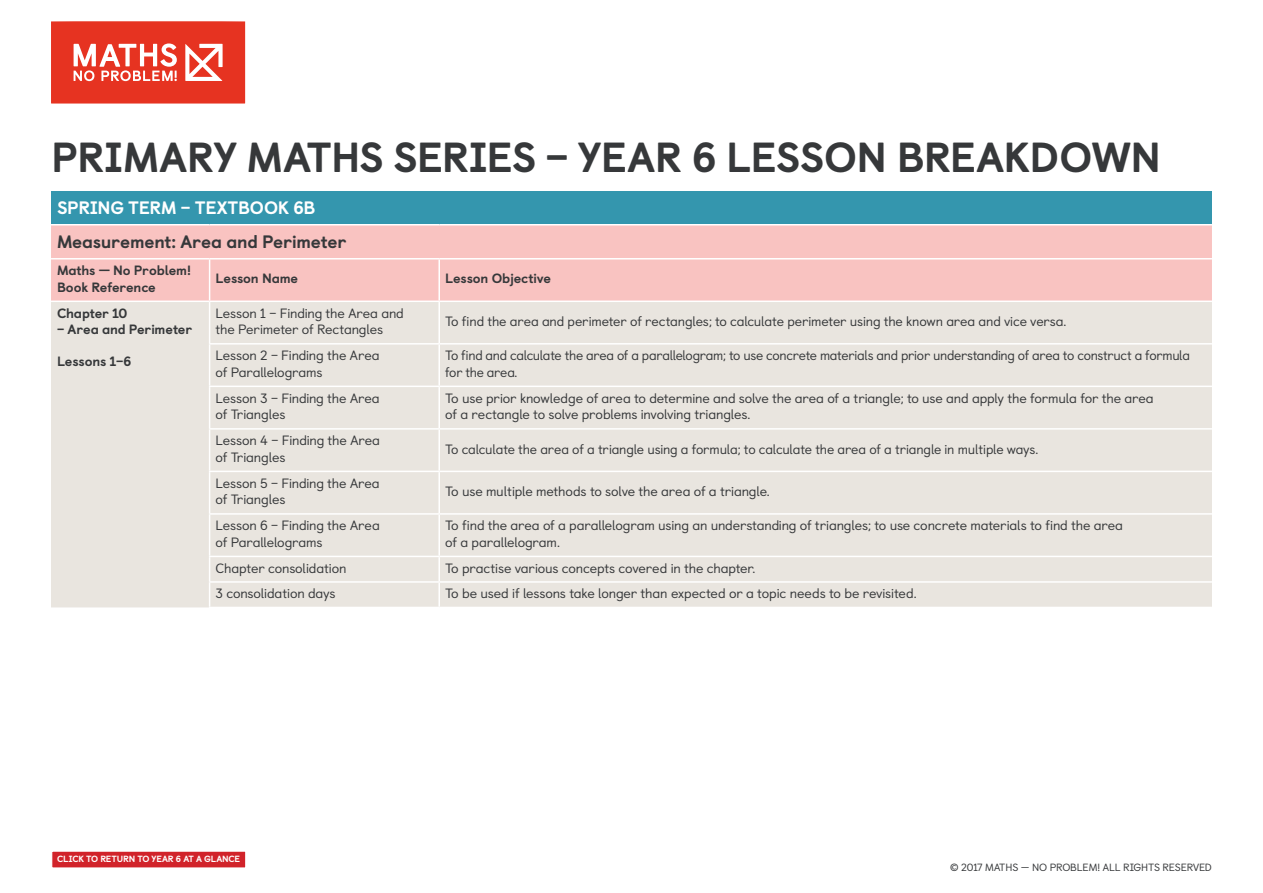
<style>
.page{position:relative;width:1263px;height:893px;background:#fff}
.page>*{position:absolute;margin:0;border:0;box-sizing:border-box;transform-origin:0 0}
.t1{font:800 42px "Castledown";letter-spacing:-.01em;color:#36383a}
.t2{font:800 18px "Castledown";letter-spacing:-.015em;color:#36383a}
.t3{font:800 18px "Castledown";letter-spacing:-.015em;color:#fff}
.t4{font:13.5px/16.2px "Castledown";letter-spacing:-.015em;color:#36383a}
.t5{font:800 13.5px/16.2px "Castledown";letter-spacing:-.01em;color:#36383a}
.t6{font:10.5px "Castledown";letter-spacing:-.015em;color:#36383a}
.t7{font:800 9px "Castledown";letter-spacing:-.02em;color:#fff}
</style>
<div class="page">
<svg style="left:51px;top:21px;width:194px;height:83px;background:#e95243"></svg>
<div style="left:52px;top:851px;width:194px;height:17px;background:#d1232a"></div>
<div style="left:51px;top:850px;width:195px;height:19px;border:1px solid #fff"></div>
<div style="left:51px;top:191px;width:1161px;height:34px;background:#3496ae"></div>
<div style="left:51px;top:225px;width:1161px;height:76px;background:#f9c3c1"></div>
<div style="left:51px;top:302px;width:1161px;height:305px;background:#e9e5df"></div>
<hr style="left:51px;top:224px;width:159px;height:1px;background:#fff">
<hr style="left:210px;top:224px;width:229px;height:1px;background:#fff">
<hr style="left:439px;top:224px;width:773px;height:1px;background:#fff">
<hr style="left:210px;top:258px;width:229px;height:1px;background:#fff">
<hr style="left:439px;top:258px;width:773px;height:1px;background:#fff">
<hr style="left:438px;top:259px;width:2px;height:42px;background:#fff">
<hr style="left:438px;top:302px;width:2px;height:41px;background:#fff">
<hr style="left:439px;top:343px;width:773px;height:2px;background:#fff">
<hr style="left:209px;top:343px;width:230px;height:2px;background:#fff">
<hr style="left:438px;top:345px;width:2px;height:41px;background:#fff">
<hr style="left:209px;top:386px;width:230px;height:1px;background:#fff">
<hr style="left:439px;top:386px;width:773px;height:1px;background:#fff">
<hr style="left:438px;top:387px;width:2px;height:41px;background:#fff">
<hr style="left:438px;top:430px;width:2px;height:41px;background:#fff">
<hr style="left:438px;top:472px;width:2px;height:41px;background:#fff">
<hr style="left:438px;top:515px;width:2px;height:41px;background:#fff">
<hr style="left:209px;top:428px;width:230px;height:2px;background:#fff">
<hr style="left:439px;top:428px;width:773px;height:2px;background:#fff">
<hr style="left:209px;top:471px;width:230px;height:1px;background:#fff">
<hr style="left:439px;top:471px;width:773px;height:1px;background:#fff">
<hr style="left:209px;top:513px;width:230px;height:2px;background:#fff">
<hr style="left:439px;top:513px;width:773px;height:2px;background:#fff">
<hr style="left:209px;top:556px;width:230px;height:1px;background:#fff">
<svg style="left:209px;top:557px;width:1px;height:50px"></svg>
<hr style="left:439px;top:556px;width:773px;height:1px;background:#fff">
<hr style="left:438px;top:557px;width:2px;height:24px;background:#fff">
<hr style="left:438px;top:583px;width:2px;height:24px;background:#fff">
<hr style="left:209px;top:581px;width:230px;height:2px;background:#fff">
<hr style="left:439px;top:581px;width:773px;height:2px;background:#fff">
<hr style="left:51px;top:258px;width:159px;height:1px;background:#fff">
<hr style="left:209px;top:259px;width:1px;height:42px;background:#fff">
<hr style="left:209px;top:302px;width:1px;height:41px;background:#fff">
<hr style="left:209px;top:345px;width:1px;height:41px;background:#fff">
<hr style="left:209px;top:387px;width:1px;height:41px;background:#fff">
<hr style="left:209px;top:430px;width:1px;height:41px;background:#fff">
<hr style="left:209px;top:472px;width:1px;height:41px;background:#fff">
<hr style="left:209px;top:515px;width:1px;height:41px;background:#fff">
<h1 class="t1" style="left:51px;top:123px;width:1111px">PRIMARY MATHS SERIES – YEAR 6 LESSON BREAKDOWN</h1>
<h2 class="t3" style="left:57px;top:193px;width:260px">SPRING TERM – TEXTBOOK 6B</h2>
<h2 class="t2" style="left:57px;top:227px;width:291px">Measurement: Area and Perimeter</h2>
<p class="t5" style="left:57px;top:261px;width:136px">Maths — No Problem!<br>Book Reference</p>
<p class="t5" style="left:216px;top:269px;width:84px">Lesson Name</p>
<p class="t5" style="left:445px;top:269px;width:107px">Lesson Objective</p>
<p class="t5" style="left:57px;top:304px;width:72px">Chapter 10</p>
<p class="t5" style="left:57px;top:320px;width:137px">– Area and Perimeter</p>
<p class="t5" style="left:57px;top:352px;width:76px">Lessons 1–6</p>
<p class="t4" style="left:216px;top:304px;width:190px">Lesson 1 – Finding the Area and the Perimeter of Rectangles</p>
<p class="t4" style="left:445px;top:312px;width:623px">To find the area and perimeter of rectangles; to calculate perimeter using the known area and vice versa.</p>
<p class="t4" style="left:216px;top:346px;width:165px">Lesson 2 – Finding the Area of Parallelograms</p>
<p class="t4" style="left:445px;top:346px;width:746px">To find and calculate the area of a parallelogram; to use concrete materials and prior understanding of area to construct a formula for the area.</p>
<p class="t4" style="left:216px;top:389px;width:166px">Lesson 3 – Finding the Area of Triangles</p>
<p class="t4" style="left:445px;top:389px;width:710px">To use prior knowledge of area to determine and solve the area of a triangle; to use and apply the formula for the area of a rectangle to solve problems involving triangles.</p>
<p class="t4" style="left:216px;top:431px;width:166px">Lesson 4 – Finding the Area of Triangles</p>
<p class="t4" style="left:445px;top:439px;width:594px">To calculate the area of a triangle using a formula; to calculate the area of a triangle in multiple ways.</p>
<p class="t4" style="left:216px;top:474px;width:166px">Lesson 5 – Finding the Area of Triangles</p>
<p class="t4" style="left:445px;top:482px;width:326px">To use multiple methods to solve the area of a triangle.</p>
<p class="t4" style="left:216px;top:516px;width:166px">Lesson 6 – Finding the Area of Parallelograms</p>
<p class="t4" style="left:445px;top:516px;width:679px">To find the area of a parallelogram using an understanding of triangles; to use concrete materials to find the area of a parallelogram.</p>
<p class="t4" style="left:216px;top:559px;width:133px">Chapter consolidation</p>
<p class="t4" style="left:445px;top:559px;width:312px">To practise various concepts covered in the chapter.</p>
<p class="t4" style="left:216px;top:584px;width:122px">3 consolidation days</p>
<p class="t4" style="left:445px;top:584px;width:473px">To be used if lessons take longer than expected or a topic needs to be revisited.</p>
<p class="t7" style="left:57px;top:852px;width:184px">CLICK TO RETURN TO YEAR 6 AT A GLANCE</p>
<p class="t6" style="left:950px;top:859px;width:263px">© 2017 MATHS – NO PROBLEM! ALL RIGHTS RESERVED</p>
</div>
